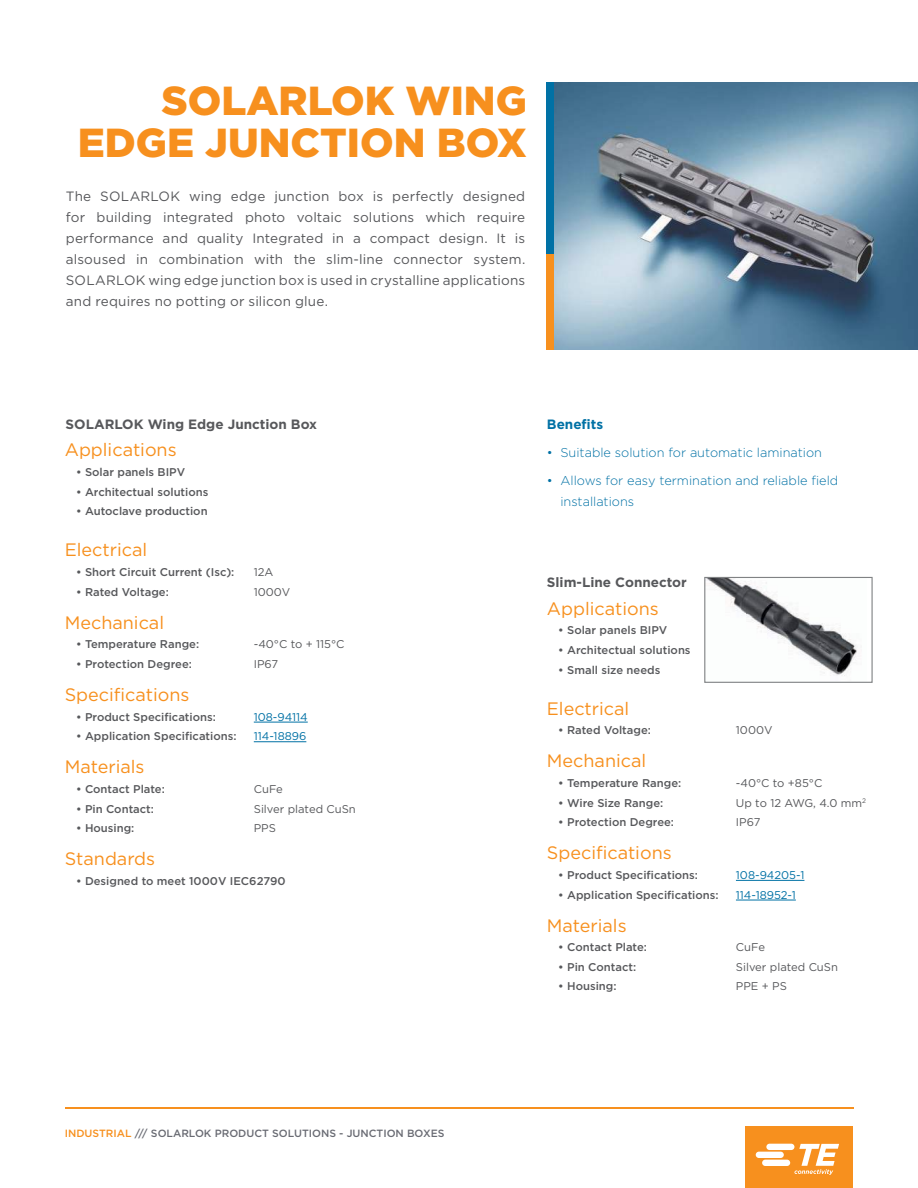
<style>
.page{position:relative;width:918px;height:1188px;background:#fff}
.page>*{position:absolute;margin:0;border:0;box-sizing:border-box;transform-origin:0 0}
.t1{font:900 40.5px/42px "Gotham";color:#f7901e;text-align:right}
.t2{font:18px "Gotham";color:#f7901e}
.t3{font:13.5px/21px "Gotham";letter-spacing:.01em;color:#57585b;text-align:justify}
.t4{font:700 13.5px "Gotham";color:#57585b}
.t5{font:700 13.5px "Gotham";color:#0071a5}
.t6{font:300 12.75px/21px "Gotham";color:#0071a5}
.t7{font:500 11.25px "Gotham";color:#57585b}
.t8{font:11.25px "Gotham";color:#57585b}
.t9{font:11.25px "Gotham";color:#0071a5}
.t10{font:500 10.5px "Gotham";color:#696b73}
.s1{color:#f7901e}
</style>
<div class="page">
<hr style="left:65px;top:1107px;width:788px;height:1px;background:#f7901e">
<div style="left:745px;top:1126px;width:108px;height:62px;background:#f7901e"></div>
<svg style="left:756px;top:1144px;width:83px;height:31px"></svg>
<img style="left:554px;top:82px;width:364px;height:268px">
<img style="left:707px;top:579px;width:150px;height:97px">
<div style="left:704px;top:577px;width:169px;height:106px;border:1px solid #808284"></div>
<div style="left:547px;top:254px;width:7px;height:96px;background:#f7901e"></div>
<div style="left:547px;top:82px;width:7px;height:172px;background:#0071a5"></div>
<hr style="left:254px;top:722px;width:54px;height:1px;background:#0071a5">
<hr style="left:254px;top:741px;width:52px;height:1px;background:#0071a5">
<hr style="left:736px;top:880px;width:68px;height:1px;background:#0071a5">
<hr style="left:736px;top:900px;width:60px;height:1px;background:#0071a5">
<h1 class="t1" style="left:78px;top:81px;width:451px">SOLARLOK WING<br>EDGE JUNCTION BOX</h1>
<p class="t3" style="left:66px;top:186px;width:461px">The SOLARLOK wing edge junction box is perfectly designed for building integrated photo voltaic solutions which require performance and quality Integrated in a compact design. It is alsoused in combination with the slim-line connector system.<br>SOLARLOK wing edge junction box is used in crystalline applications and requires no potting or silicon glue.</p>
<p class="t4" style="left:66px;top:418px;width:253px">SOLARLOK Wing Edge Junction Box</p>
<h2 class="t2" style="left:65px;top:442px;width:113px">Applications</h2>
<p class="t7" style="left:76px;top:466px;width:111px">• Solar panels BIPV</p>
<p class="t7" style="left:76px;top:486px;width:134px">• Architectual solutions</p>
<p class="t7" style="left:76px;top:505px;width:133px">• Autoclave production</p>
<h2 class="t2" style="left:65px;top:542px;width:84px">Electrical</h2>
<p class="t7" style="left:76px;top:566px;width:160px">• Short Circuit Current (Isc):</p>
<p class="t8" style="left:254px;top:567px;width:21px">12A</p>
<p class="t7" style="left:76px;top:586px;width:94px">• Rated Voltage:</p>
<p class="t8" style="left:254px;top:587px;width:38px">1000V</p>
<h2 class="t2" style="left:65px;top:614px;width:101px">Mechanical</h2>
<p class="t7" style="left:76px;top:639px;width:125px">• Temperature Range:</p>
<p class="t8" style="left:254px;top:639px;width:92px">-40°C to + 115°C</p>
<p class="t7" style="left:76px;top:658px;width:117px">• Protection Degree:</p>
<p class="t8" style="left:254px;top:659px;width:26px">IP67</p>
<h2 class="t2" style="left:65px;top:687px;width:126px">Specifications</h2>
<p class="t7" style="left:76px;top:711px;width:141px">• Product Specifications:</p>
<p class="t9" style="left:254px;top:712px;width:55px">108-94114</p>
<p class="t7" style="left:76px;top:730px;width:162px">• Application Specifications:</p>
<p class="t9" style="left:254px;top:731px;width:54px">114-18896</p>
<h2 class="t2" style="left:65px;top:759px;width:81px">Materials</h2>
<p class="t7" style="left:76px;top:783px;width:90px">• Contact Plate:</p>
<p class="t8" style="left:254px;top:784px;width:31px">CuFe</p>
<p class="t7" style="left:76px;top:803px;width:80px">• Pin Contact:</p>
<p class="t8" style="left:254px;top:804px;width:104px">Silver plated CuSn</p>
<p class="t7" style="left:76px;top:822px;width:60px">• Housing:</p>
<p class="t8" style="left:254px;top:823px;width:24px">PPS</p>
<h2 class="t2" style="left:65px;top:851px;width:92px">Standards</h2>
<p class="t7" style="left:76px;top:875px;width:211px">• Designed to meet 1000V IEC62790</p>
<p class="t5" style="left:547px;top:418px;width:58px">Benefits</p>
<p class="t6" style="left:547px;top:443px;width:277px">• Suitable solution for automatic lamination</p>
<p class="t6" style="left:560px;top:470px;width:279px;text-indent:-14px">• Allows for easy termination and reliable field installations</p>
<p class="t4" style="left:547px;top:577px;width:141px">Slim-Line Connector</p>
<h2 class="t2" style="left:547px;top:600px;width:113px">Applications</h2>
<p class="t7" style="left:558px;top:624px;width:111px">• Solar panels BIPV</p>
<p class="t7" style="left:558px;top:644px;width:134px">• Architectual solutions</p>
<p class="t7" style="left:558px;top:664px;width:104px">• Small size needs</p>
<h2 class="t2" style="left:547px;top:700px;width:84px">Electrical</h2>
<p class="t7" style="left:558px;top:725px;width:94px">• Rated Voltage:</p>
<p class="t8" style="left:736px;top:725px;width:38px">1000V</p>
<h2 class="t2" style="left:547px;top:753px;width:101px">Mechanical</h2>
<p class="t7" style="left:558px;top:777px;width:125px">• Temperature Range:</p>
<p class="t8" style="left:736px;top:778px;width:88px">-40°C to +85°C</p>
<p class="t7" style="left:558px;top:797px;width:107px">• Wire Size Range:</p>
<p class="t8" style="left:736px;top:798px;width:132px">Up to 12 AWG, 4.0 mm<sup>2</sup></p>
<p class="t7" style="left:558px;top:816px;width:117px">• Protection Degree:</p>
<p class="t8" style="left:736px;top:817px;width:26px">IP67</p>
<h2 class="t2" style="left:547px;top:845px;width:126px">Specifications</h2>
<p class="t7" style="left:558px;top:869px;width:141px">• Product Specifications:</p>
<p class="t9" style="left:736px;top:870px;width:70px">108-94205-1</p>
<p class="t7" style="left:558px;top:889px;width:162px">• Application Specifications:</p>
<p class="t9" style="left:736px;top:890px;width:61px">114-18952-1</p>
<h2 class="t2" style="left:547px;top:917px;width:81px">Materials</h2>
<p class="t7" style="left:558px;top:941px;width:90px">• Contact Plate:</p>
<p class="t8" style="left:736px;top:942px;width:31px">CuFe</p>
<p class="t7" style="left:558px;top:961px;width:80px">• Pin Contact:</p>
<p class="t8" style="left:736px;top:962px;width:104px">Silver plated CuSn</p>
<p class="t7" style="left:558px;top:981px;width:60px">• Housing:</p>
<p class="t8" style="left:736px;top:981px;width:53px">PPE + PS</p>
<p class="t10" style="left:65px;top:1128px;width:381px"><span class="s1">INDUSTRIAL</span> /// SOLARLOK PRODUCT SOLUTIONS - JUNCTION BOXES</p>
</div>
